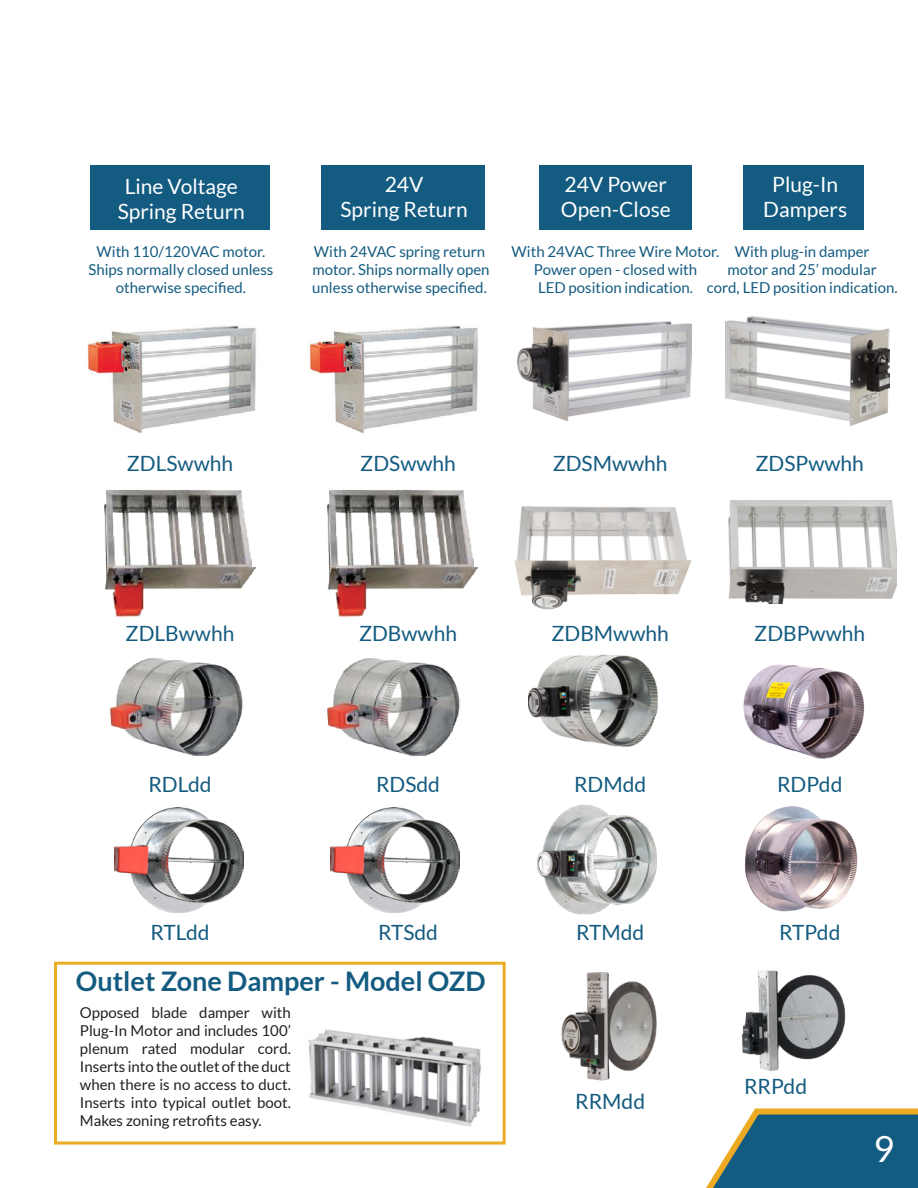
<style>
.page{position:relative;width:918px;height:1188px;background:#fff}
.page>*{position:absolute;margin:0;border:0;box-sizing:border-box;transform-origin:0 0}
.t1{font:36px "Lato";color:#fff}
.t2{font:700 27px "Lato";color:#135b80}
.t3{font:21px "Lato";color:#135b80}
.t4{font:21px "Lato";color:#fff}
.t5{font:15px "Lato";color:#135b80}
.t6{font:15px/18px "Lato";color:#231f20;text-align:justify}
</style>
<div class="page">
<svg style="left:706px;top:1108px;width:212px;height:80px;background:#478"></svg>
<div style="left:90px;top:165px;width:180px;height:64px;background:#135b80"></div>
<div style="left:321px;top:165px;width:163px;height:64px;background:#135b80"></div>
<div style="left:539px;top:165px;width:153px;height:64px;background:#135b80"></div>
<div style="left:743px;top:165px;width:121px;height:64px;background:#135b80"></div>
<img style="left:309px;top:326px;width:169px;height:107px">
<img style="left:87px;top:326px;width:169px;height:107px">
<img style="left:104px;top:489px;width:153px;height:128px">
<img style="left:327px;top:489px;width:152px;height:128px">
<img style="left:110px;top:658px;width:133px;height:98px">
<img style="left:327px;top:658px;width:133px;height:98px">
<img style="left:114px;top:808px;width:130px;height:104px">
<img style="left:330px;top:808px;width:130px;height:104px">
<img style="left:518px;top:321px;width:174px;height:99px">
<img style="left:514px;top:506px;width:178px;height:104px">
<img style="left:529px;top:654px;width:129px;height:93px">
<img style="left:743px;top:664px;width:122px;height:95px">
<img style="left:726px;top:317px;width:164px;height:109px">
<img style="left:728px;top:501px;width:169px;height:102px">
<img style="left:308px;top:1029px;width:173px;height:97px">
<img style="left:741px;top:970px;width:105px;height:101px">
<img style="left:537px;top:805px;width:120px;height:110px">
<img style="left:745px;top:806px;width:113px;height:106px">
<img style="left:561px;top:972px;width:96px;height:109px">
<div style="left:54px;top:962px;width:452px;height:183px;border:3px solid #eaac25"></div>
<p class="t4" style="left:125px;top:175px;width:115px">Line Voltage</p>
<p class="t4" style="left:118px;top:200px;width:129px">Spring Return</p>
<p class="t5" style="left:97px;top:243px;width:170px">With 110/120VAC motor.</p>
<p class="t5" style="left:89px;top:261px;width:186px">Ships normally closed unless</p>
<p class="t5" style="left:116px;top:279px;width:132px">otherwise specified.</p>
<p class="t4" style="left:385px;top:173px;width:40px">24V</p>
<p class="t4" style="left:340px;top:198px;width:129px">Spring Return</p>
<p class="t5" style="left:314px;top:243px;width:173px">With 24VAC spring return</p>
<p class="t5" style="left:312px;top:261px;width:179px">motor. Ships normally open</p>
<p class="t5" style="left:312px;top:279px;width:176px">unless otherwise specified.</p>
<p class="t4" style="left:565px;top:173px;width:104px">24V Power</p>
<p class="t4" style="left:561px;top:198px;width:111px">Open-Close</p>
<p class="t4" style="left:772px;top:173px;width:68px">Plug-In</p>
<p class="t4" style="left:763px;top:198px;width:85px">Dampers</p>
<p class="t5" style="left:512px;top:243px;width:209px">With 24VAC Three Wire Motor.</p>
<p class="t5" style="left:534px;top:261px;width:165px">Power open - closed with</p>
<p class="t5" style="left:538px;top:279px;width:156px">LED position indication.</p>
<p class="t5" style="left:735px;top:243px;width:136px">With plug-in damper</p>
<p class="t5" style="left:728px;top:261px;width:151px">motor and 25’ modular</p>
<p class="t5" style="left:707px;top:279px;width:192px">cord, LED position indication.</p>
<p class="t3" style="left:127px;top:451px;width:108px">ZDLSwwhh</p>
<p class="t3" style="left:360px;top:451px;width:97px">ZDSwwhh</p>
<p class="t3" style="left:553px;top:451px;width:116px">ZDSMwwhh</p>
<p class="t3" style="left:756px;top:451px;width:110px">ZDSPwwhh</p>
<p class="t3" style="left:126px;top:622px;width:110px">ZDLBwwhh</p>
<p class="t3" style="left:359px;top:622px;width:100px">ZDBwwhh</p>
<p class="t3" style="left:551px;top:622px;width:119px">ZDBMwwhh</p>
<p class="t3" style="left:754px;top:622px;width:112px">ZDBPwwhh</p>
<p class="t3" style="left:148px;top:773px;width:65px">RDLdd</p>
<p class="t3" style="left:376px;top:773px;width:65px">RDSdd</p>
<p class="t3" style="left:574px;top:773px;width:74px">RDMdd</p>
<p class="t3" style="left:777px;top:773px;width:67px">RDPdd</p>
<p class="t3" style="left:150px;top:921px;width:61px">RTLdd</p>
<p class="t3" style="left:378px;top:921px;width:61px">RTSdd</p>
<p class="t3" style="left:576px;top:921px;width:70px">RTMdd</p>
<p class="t3" style="left:779px;top:921px;width:63px">RTPdd</p>
<p class="t2" style="left:76px;top:966px;width:411px">Outlet Zone Damper - Model OZD</p>
<p class="t6" style="left:80px;top:1004px;width:212px">Opposed blade damper with Plug-In Motor and includes 100’ plenum rated modular cord.<br>Inserts into the outlet of the duct when there is no access to duct.<br>Inserts into typical outlet boot.<br>Makes zoning retrofits easy.</p>
<p class="t3" style="left:575px;top:1090px;width:71px">RRMdd</p>
<p class="t3" style="left:744px;top:1074px;width:65px">RRPdd</p>
<h1 class="t1" style="left:873px;top:1128px;width:22px">9</h1>
</div>
